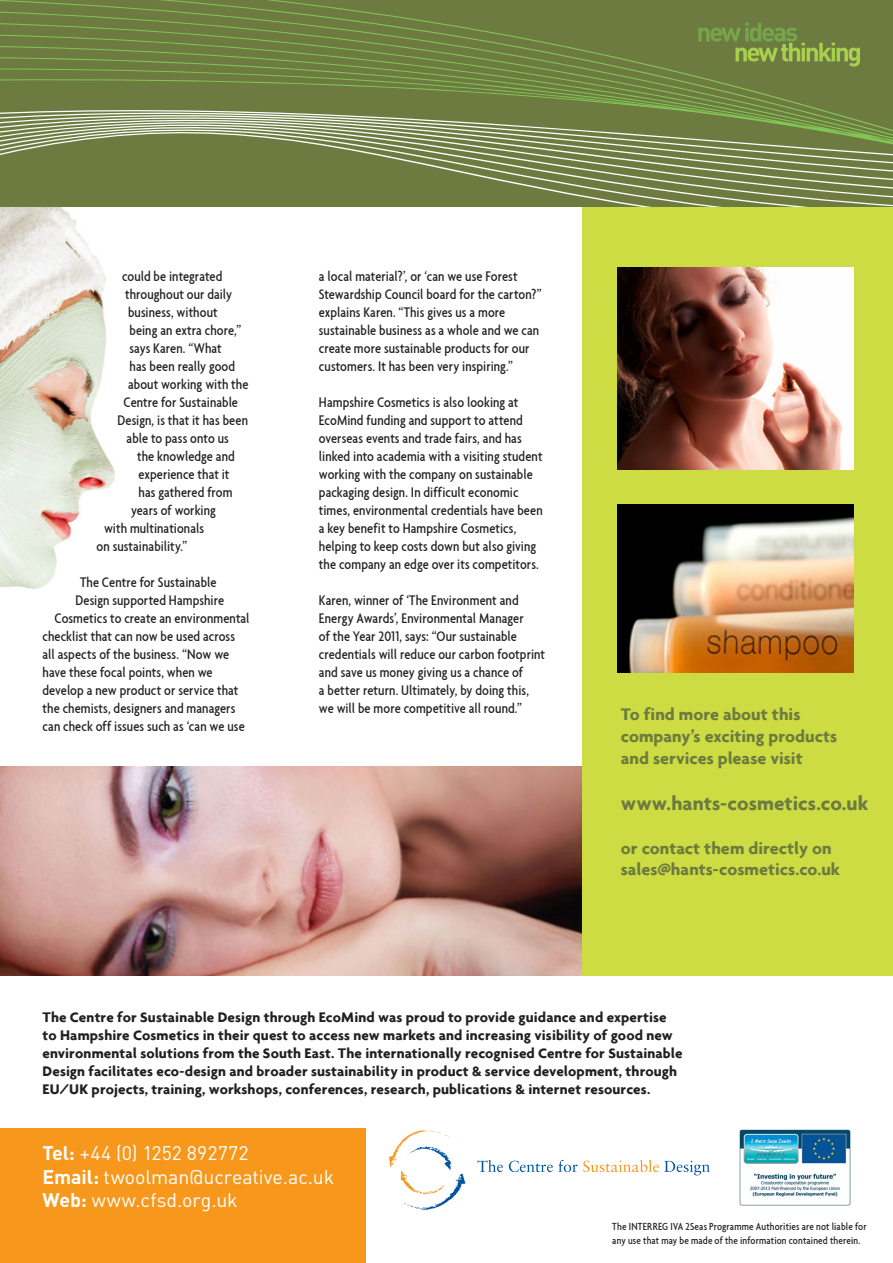
<style>
.page{position:relative;width:893px;height:1263px;background:#fff}
.page>*{position:absolute;margin:0;border:0;box-sizing:border-box;transform-origin:0 0}
.t1{font:700 21px "Agenda";letter-spacing:.005em;color:#6d7b40}
.t2{font:19.5px "DIN Pro";color:#fff}
.t3{font:700 18px/21.6px "Agenda";color:#6d7b40}
.t4{font:500 condensed 15px/18px "Agenda";letter-spacing:.005em;color:#231f20}
.t5{font:700 15px/18px "Agenda";letter-spacing:.01em;color:#231f20}
.t6{font:500 condensed 11.1px/13.4px "Agenda";letter-spacing:.015em;color:#231f20}
.s1{font-weight:700}
</style>
<div class="page">
<img style="left:0;top:767px;width:583px;height:208px">
<img style="left:0;top:234px;width:115px;height:355px">
<div style="left:0;top:1128px;width:366px;height:135px;background:#f7981d"></div>
<svg style="left:0;top:147px;width:893px;height:87px;fill:#6d7b40"></svg>
<svg style="left:0;top:0;width:893px;height:147px;background:#76874b"></svg>
<div style="left:583px;top:207px;width:310px;height:768px;background:#ccdc42"></div>
<svg style="left:698px;top:23px;width:162px;height:44px;background:#778d43"></svg>
<img style="left:618px;top:505px;width:236px;height:168px">
<img style="left:618px;top:268px;width:235px;height:202px">
<img style="left:389px;top:1130px;width:77px;height:80px">
<svg style="left:477px;top:1160px;width:26px;height:12px"></svg>
<svg style="left:509px;top:1160px;width:201px;height:15px"></svg>
<img style="left:740px;top:1129px;width:110px;height:76px">
<p class="t4" style="left:122px;top:267px;width:102px">could be integrated</p>
<p class="t4" style="left:125px;top:285px;width:109px">throughout our daily</p>
<p class="t4" style="left:128px;top:303px;width:91px">business, without</p>
<p class="t4" style="left:130px;top:321px;width:113px">being an extra chore,”</p>
<p class="t4" style="left:130px;top:339px;width:94px">says Karen. “What</p>
<p class="t4" style="left:130px;top:357px;width:107px">has been really good</p>
<p class="t4" style="left:128px;top:375px;width:122px">about working with the</p>
<p class="t4" style="left:124px;top:393px;width:116px">Centre for Sustainable</p>
<p class="t4" style="left:118px;top:411px;width:132px">Design, is that it has been</p>
<p class="t4" style="left:127px;top:429px;width:104px">able to pass onto us</p>
<p class="t4" style="left:137px;top:447px;width:99px">the knowledge and</p>
<p class="t4" style="left:139px;top:465px;width:92px">experience that it</p>
<p class="t4" style="left:139px;top:483px;width:96px">has gathered from</p>
<p class="t4" style="left:131px;top:501px;width:86px">years of working</p>
<p class="t4" style="left:104px;top:519px;width:102px">with multinationals</p>
<p class="t4" style="left:97px;top:537px;width:92px">on sustainability.”</p>
<p class="t4" style="left:80px;top:573px;width:138px">The Centre for Sustainable</p>
<p class="t4" style="left:76px;top:591px;width:150px">Design supported Hampshire</p>
<p class="t4" style="left:55px;top:609px;width:197px">Cosmetics to create an environmental</p>
<p class="t4" style="left:43px;top:627px;width:194px">checklist that can now be used across</p>
<p class="t4" style="left:43px;top:645px;width:188px">all aspects of the business. “Now we</p>
<p class="t4" style="left:43px;top:663px;width:172px">have these focal points, when we</p>
<p class="t4" style="left:43px;top:681px;width:197px">develop a new product or service that</p>
<p class="t4" style="left:43px;top:699px;width:194px">the chemists, designers and managers</p>
<p class="t4" style="left:43px;top:717px;width:204px">can check off issues such as ‘can we use</p>
<p class="t4" style="left:319px;top:267px;width:224px">a local material?’, or ‘can we use Forest Stewardship Council board for the carton?” explains Karen. “This gives us a more sustainable business as a whole and we can create more sustainable products for our customers. It has been very inspiring.”</p>
<p class="t4" style="left:319px;top:393px;width:225px">Hampshire Cosmetics is also looking at EcoMind funding and support to attend overseas events and trade fairs, and has linked into academia with a visiting student working with the company on sustainable packaging design. In difficult economic times, environmental credentials have been a key benefit to Hampshire Cosmetics, helping to keep costs down but also giving the company an edge over its competitors.</p>
<p class="t4" style="left:319px;top:591px;width:228px">Karen, winner of ‘The Environment and Energy Awards’, Environmental Manager<br>of the Year 2011, says: “Our sustainable credentials will reduce our carbon footprint and save us money giving us a chance of<br>a better return. Ultimately, by doing this, we will be more competitive all round.”</p>
<p class="t3" style="left:621px;top:703px;width:218px">To find more about this company’s exciting products and services please visit</p>
<p class="t1" style="left:621px;top:791px;width:249px">www.hants-cosmetics.co.uk</p>
<p class="t3" style="left:621px;top:836px;width:221px">or contact them directly on sales@hants-cosmetics.co.uk</p>
<p class="t5" style="left:43px;top:1008px;width:641px">The Centre for Sustainable Design through EcoMind was proud to provide guidance and expertise to Hampshire Cosmetics in their quest to access new markets and increasing visibility of good new environmental solutions from the South East. The internationally recognised Centre for Sustainable Design facilitates eco-design and broader sustainability in product &amp; service development, through EU/UK projects, training, workshops, conferences, research, publications &amp; internet resources.</p>
<p class="t2" style="left:43px;top:1140px;width:208px"><span class="s1">Tel:</span> +44 (0) 1252 892772</p>
<p class="t2" style="left:43px;top:1163px;width:293px"><span class="s1">Email:</span> twoolman@ucreative.ac.uk</p>
<p class="t2" style="left:43px;top:1187px;width:197px"><span class="s1">Web:</span> www.cfsd.org.uk</p>
<p class="t6" style="left:612px;top:1220px;width:256px">The INTERREG IVA 2Seas Programme Authorities are not liable for any use that may be made of the information contained therein.</p>
</div>
